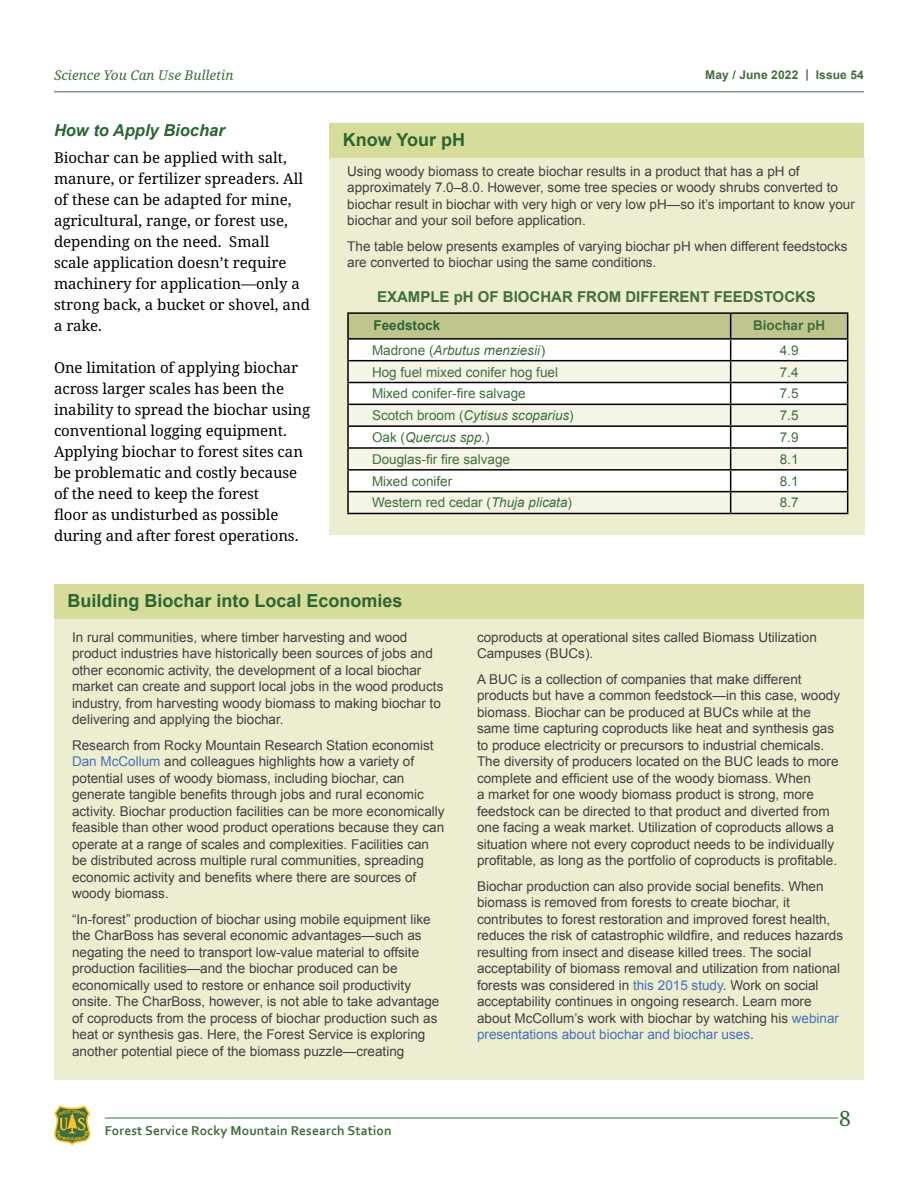
<style>
.page{position:relative;width:918px;height:1188px;background:#fff}
.page>*{position:absolute;margin:0;border:0;box-sizing:border-box;transform-origin:0 0}
.t1{font:21px "Noto Serif";color:#2b6532}
.SideBar_-_Heading{font:700 18px "Arial";color:#2b6532}
.Heading_3{font:italic 700 16.5px "Arial";color:#2b6532}
.P__Body_Text{font:15px/21px "Noto Serif";letter-spacing:-.005em;color:#000}
.Side_Bar_-_BodyText{font:700 15px "Arial";color:#406e3d}
.Side_Bar_-_BodyText-2{font:13.5px/16.5px "Arial";color:#414042}
.Side_Bar_-_BodyText-3{font:13.5px "Arial";color:#406e3d}
.Side_Bar_-_BodyText-4{font:italic 13.5px "Arial";color:#406e3d}
.t2{font:700 13.5px "Corbel";letter-spacing:.01em;color:#406e3d}
.t3{font:italic 13.5px "Noto Serif";color:#406e3d}
.Side_Bar_-_BodyText-5{font:700 13.5px "Arial";color:#2b6532}
.Side_Bar_-_BodyText-6{font:700 13.5px "Arial";color:#406e3d}
.t4{font:700 12px "Arial";letter-spacing:.01em;color:#406e3d}
.s1{font-style:normal}
.s2{font-style:italic}
.s3{color:#4771b7}
</style>
<div class="page">
<hr style="left:54px;top:91px;width:810px;height:1px;background:#406e3d">
<hr style="left:105px;top:1118px;width:733px;height:1px;background:#406e3d">
<svg style="left:54px;top:1105px;width:36px;height:41px"></svg>
<div style="left:54px;top:619px;width:810px;height:461px;background:#eceecf"></div>
<div style="left:54px;top:584px;width:810px;height:35px;background:#d7dc9a"></div>
<div style="left:329px;top:156px;width:536px;height:378px;background:#eceecf"></div>
<div style="left:329px;top:123px;width:535px;height:35px;background:#d7dc9a"></div>
<hr style="left:347px;top:312px;width:384px;height:2px;background:#000">
<hr style="left:347px;top:314px;width:2px;height:24px;background:#000">
<hr style="left:731px;top:312px;width:117px;height:2px;background:#000">
<hr style="left:347px;top:338px;width:384px;height:2px;background:#000">
<hr style="left:347px;top:340px;width:2px;height:20px;background:#000">
<hr style="left:347px;top:360px;width:384px;height:1px;background:#000">
<hr style="left:347px;top:361px;width:2px;height:21px;background:#000">
<hr style="left:347px;top:382px;width:384px;height:1px;background:#000">
<hr style="left:347px;top:383px;width:2px;height:21px;background:#000">
<hr style="left:347px;top:404px;width:384px;height:1px;background:#000">
<hr style="left:347px;top:405px;width:2px;height:20px;background:#000">
<hr style="left:347px;top:425px;width:384px;height:2px;background:#000">
<hr style="left:347px;top:427px;width:2px;height:20px;background:#000">
<hr style="left:347px;top:447px;width:384px;height:2px;background:#000">
<hr style="left:347px;top:449px;width:2px;height:20px;background:#000">
<hr style="left:347px;top:469px;width:384px;height:2px;background:#000">
<hr style="left:347px;top:471px;width:2px;height:20px;background:#000">
<hr style="left:347px;top:491px;width:384px;height:1px;background:#000">
<hr style="left:347px;top:492px;width:2px;height:21px;background:#000">
<svg style="left:348px;top:313px;width:500px;height:200px;background:#d9dacf"></svg>
<hr style="left:347px;top:513px;width:384px;height:1px;background:#000">
<hr style="left:731px;top:513px;width:117px;height:1px;background:#000">
<p class="t3" style="left:54px;top:66px;width:181px">Science You Can Use Bulletin</p>
<p class="t4" style="left:705px;top:67px;width:160px">May / June 2022 | Issue 54</p>
<p class="Heading_3" style="left:54px;top:120px;width:172px">How to Apply Biochar</p>
<p class="P__Body_Text" style="left:54px;top:147px;width:257px">Biochar can be applied with salt, manure, or fertilizer spreaders. All of these can be adapted for mine, agricultural, range, or forest use, depending on the need. Small<br>scale application doesn’t require machinery for application—only a strong back, a bucket or shovel, and a rake.</p>
<p class="P__Body_Text" style="left:54px;top:357px;width:258px">One limitation of applying biochar across larger scales has been the inability to spread the biochar using conventional logging equipment.<br>Applying biochar to forest sites can be problematic and costly because of the need to keep the forest<br>floor as undisturbed as possible during and after forest operations.</p>
<p class="SideBar_-_Heading" style="left:343px;top:128px;width:124px">Know Your pH</p>
<p class="Side_Bar_-_BodyText-2" style="left:347px;top:163px;width:509px">Using woody biomass to create biochar results in a product that has a pH of approximately 7.0–8.0. However, some tree species or woody shrubs converted to biochar result in biochar with very high or very low pH—so it’s important to know your biochar and your soil before application.</p>
<p class="Side_Bar_-_BodyText-2" style="left:347px;top:238px;width:502px">The table below presents examples of varying biochar pH when different feedstocks are converted to biochar using the same conditions.</p>
<p class="Side_Bar_-_BodyText" style="left:377px;top:287px;width:440px">EXAMPLE pH OF BIOCHAR FROM DIFFERENT FEEDSTOCKS</p>
<p class="Side_Bar_-_BodyText-5" style="left:374px;top:317px;width:68px">Feedstock</p>
<p class="Side_Bar_-_BodyText-6" style="left:753px;top:317px;width:74px">Biochar pH</p>
<p class="Side_Bar_-_BodyText-4" style="left:372px;top:341px;width:175px"><span class="s1">Madrone (</span>Arbutus menziesii<span class="s1">)</span></p>
<p class="Side_Bar_-_BodyText-3" style="left:780px;top:341px;width:20px">4.9</p>
<p class="Side_Bar_-_BodyText-3" style="left:372px;top:363px;width:188px">Hog fuel mixed conifer hog fuel</p>
<p class="Side_Bar_-_BodyText-3" style="left:780px;top:363px;width:20px">7.4</p>
<p class="Side_Bar_-_BodyText-3" style="left:372px;top:385px;width:155px">Mixed conifer-fire salvage</p>
<p class="Side_Bar_-_BodyText-3" style="left:780px;top:385px;width:20px">7.5</p>
<p class="Side_Bar_-_BodyText-4" style="left:372px;top:407px;width:203px"><span class="s1">Scotch broom (</span>Cytisus scoparius<span class="s1">)</span></p>
<p class="Side_Bar_-_BodyText-3" style="left:780px;top:407px;width:20px">7.5</p>
<p class="Side_Bar_-_BodyText-4" style="left:372px;top:429px;width:119px"><span class="s1">Oak (</span>Quercus spp.<span class="s1">)</span></p>
<p class="Side_Bar_-_BodyText-3" style="left:780px;top:428px;width:20px">7.9</p>
<p class="Side_Bar_-_BodyText-3" style="left:372px;top:450px;width:140px">Douglas-fir fire salvage</p>
<p class="Side_Bar_-_BodyText-3" style="left:780px;top:450px;width:20px">8.1</p>
<p class="Side_Bar_-_BodyText-3" style="left:372px;top:472px;width:82px">Mixed conifer</p>
<p class="Side_Bar_-_BodyText-3" style="left:780px;top:472px;width:20px">8.1</p>
<p class="Side_Bar_-_BodyText-3" style="left:372px;top:494px;width:202px">Western red cedar (<span class="s2">Thuja plicata</span>)</p>
<p class="Side_Bar_-_BodyText-3" style="left:780px;top:494px;width:20px">8.7</p>
<p class="SideBar_-_Heading" style="left:68px;top:589px;width:337px">Building Biochar into Local Economies</p>
<p class="Side_Bar_-_BodyText-2" style="left:72px;top:629px;width:373px">In rural communities, where timber harvesting and wood product industries have historically been sources of jobs and other economic activity, the development of a local biochar market can create and support local jobs in the wood products industry, from harvesting woody biomass to making biochar to delivering and applying the biochar.</p>
<p class="Side_Bar_-_BodyText-2" style="left:72px;top:737px;width:374px">Research from Rocky Mountain Research Station economist <span class="s3">Dan McCollum</span> and colleagues highlights how a variety of potential uses of woody biomass, including biochar, can generate tangible benefits through jobs and rural economic activity. Biochar production facilities can be more economically feasible than other wood product operations because they can operate at a range of scales and complexities. Facilities can be distributed across multiple rural communities, spreading economic activity and benefits where there are sources of woody biomass.</p>
<p class="Side_Bar_-_BodyText-2" style="left:72px;top:911px;width:369px">“In-forest” production of biochar using mobile equipment like the CharBoss has several economic advantages—such as negating the need to transport low-value material to offsite production facilities—and the biochar produced can be economically used to restore or enhance soil productivity onsite. The CharBoss, however, is not able to take advantage of coproducts from the process of biochar production such as heat or synthesis gas. Here, the Forest Service is exploring another potential piece of the biomass puzzle—creating</p>
<p class="t2" style="left:105px;top:1123px;width:288px">Forest Service Rocky Mountain Research Station</p>
<p class="Side_Bar_-_BodyText-2" style="left:477px;top:629px;width:341px">coproducts at operational sites called Biomass Utilization<br>Campuses (BUCs).</p>
<p class="Side_Bar_-_BodyText-2" style="left:477px;top:671px;width:365px">A BUC is a collection of companies that make different products but have a common feedstock—in this case, woody biomass. Biochar can be produced at BUCs while at the same time capturing coproducts like heat and synthesis gas to produce electricity or precursors to industrial chemicals.<br>The diversity of producers located on the BUC leads to more complete and efficient use of the woody biomass. When<br>a market for one woody biomass product is strong, more feedstock can be directed to that product and diverted from one facing a weak market. Utilization of coproducts allows a situation where not every coproduct needs to be individually profitable, as long as the portfolio of coproducts is profitable.</p>
<p class="Side_Bar_-_BodyText-2" style="left:477px;top:878px;width:368px">Biochar production can also provide social benefits. When biomass is removed from forests to create biochar, it contributes to forest restoration and improved forest health, reduces the risk of catastrophic wildfire, and reduces hazards resulting from insect and disease killed trees. The social acceptability of biomass removal and utilization from national forests was considered in <span class="s3">this 2015 study</span>. Work on social acceptability continues in ongoing research. Learn more about McCollum’s work with biochar by watching his <span class="s3">webinar presentations about biochar and biochar uses</span>.</p>
<h1 class="t1" style="left:839px;top:1104px;width:13px">8</h1>
</div>
